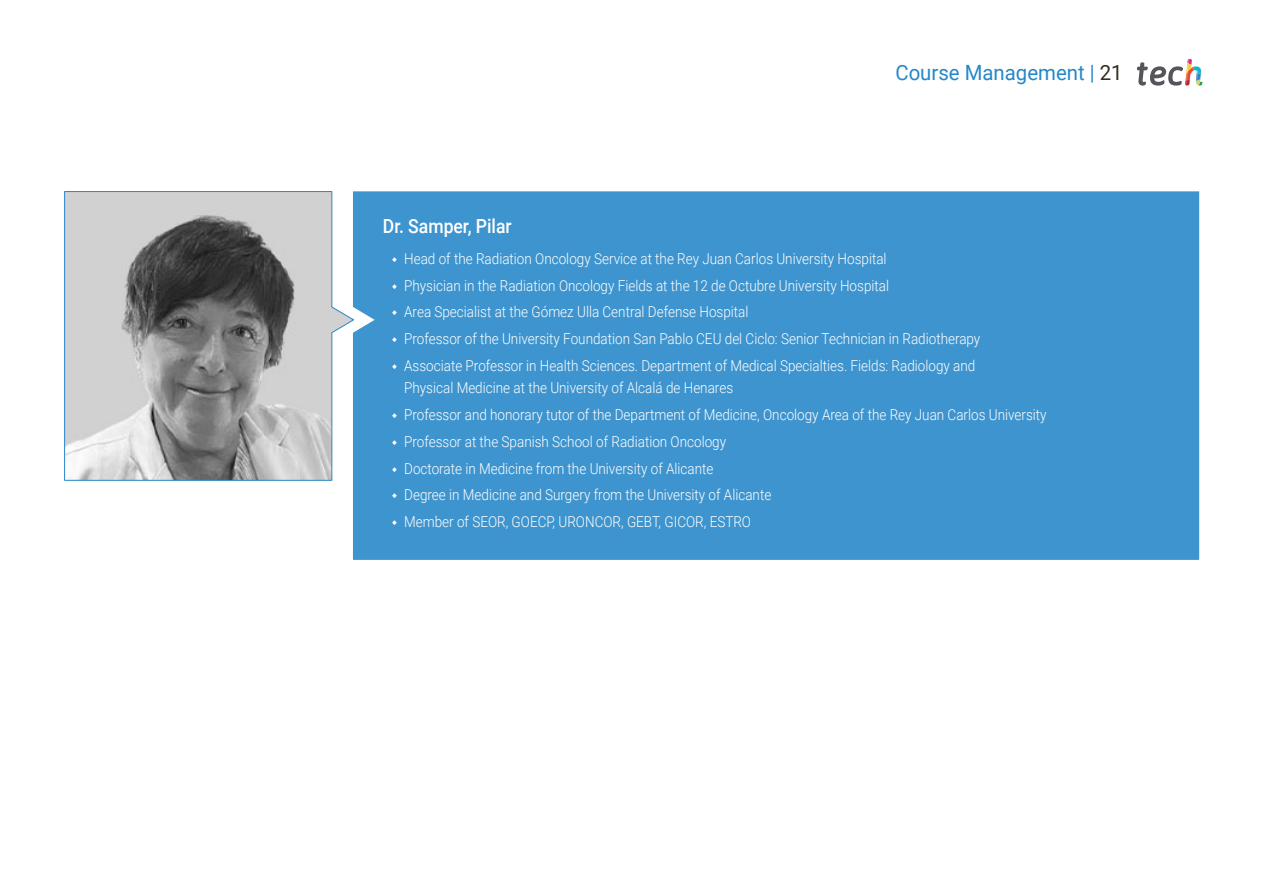
<style>
.page{position:relative;width:1263px;height:893px;background:#fff}
.page>*{position:absolute;margin:0;border:0;box-sizing:border-box;transform-origin:0 0}
.t1{font:21px "Roboto";color:#2488c9}
.t2{font:500 19.5px "Roboto";color:#fff;scale:.9 1}
.t3{font:300 15px/26.7px "Roboto";color:#fff;scale:.9 1}
.s1{color:#312e20}
</style>
<div class="page">
<div style="left:353px;top:191px;width:846px;height:369px;background:#3e94ce"></div>
<svg style="left:64px;top:191px;width:290px;height:290px;background:#a9abac"></svg>
<svg style="left:1137px;top:59px;width:65px;height:27px"></svg>
<svg style="left:392px;top:257px;width:5px;height:5px"></svg>
<svg style="left:392px;top:284px;width:5px;height:5px"></svg>
<svg style="left:392px;top:310px;width:5px;height:5px"></svg>
<svg style="left:392px;top:337px;width:5px;height:5px"></svg>
<svg style="left:392px;top:364px;width:5px;height:5px"></svg>
<svg style="left:392px;top:413px;width:5px;height:5px"></svg>
<svg style="left:392px;top:440px;width:5px;height:5px"></svg>
<svg style="left:392px;top:467px;width:5px;height:5px"></svg>
<svg style="left:392px;top:493px;width:5px;height:5px"></svg>
<svg style="left:392px;top:520px;width:5px;height:5px"></svg>
<h1 class="t1" style="left:895px;top:57px;width:229px">Course Management | <span class="s1">21</span></h1>
<h2 class="t2" style="left:383px;top:212px;width:145px">Dr. Samper, Pilar</h2>
<p class="t3" style="left:404px;top:245px;width:642px">Head of the Radiation Oncology Service at the Rey Juan Carlos University Hospital<br>Physician in the Radiation Oncology Fields at the 12 de Octubre University Hospital<br>Area Specialist at the Gómez Ulla Central Defense Hospital<br>Professor of the University Foundation San Pablo CEU del Ciclo: Senior Technician in Radiotherapy Associate Professor in Health Sciences. Department of Medical Specialties. Fields: Radiology and</p>
<p class="t3" style="left:404px;top:374px;width:715px">Physical Medicine at the University of Alcalá de Henares<br>Professor and honorary tutor of the Department of Medicine, Oncology Area of the Rey Juan Carlos University Professor at the Spanish School of Radiation Oncology<br>Doctorate in Medicine from the University of Alicante<br>Degree in Medicine and Surgery from the University of Alicante<br>Member of SEOR, GOECP, URONCOR, GEBT, GICOR, ESTRO</p>
</div>
